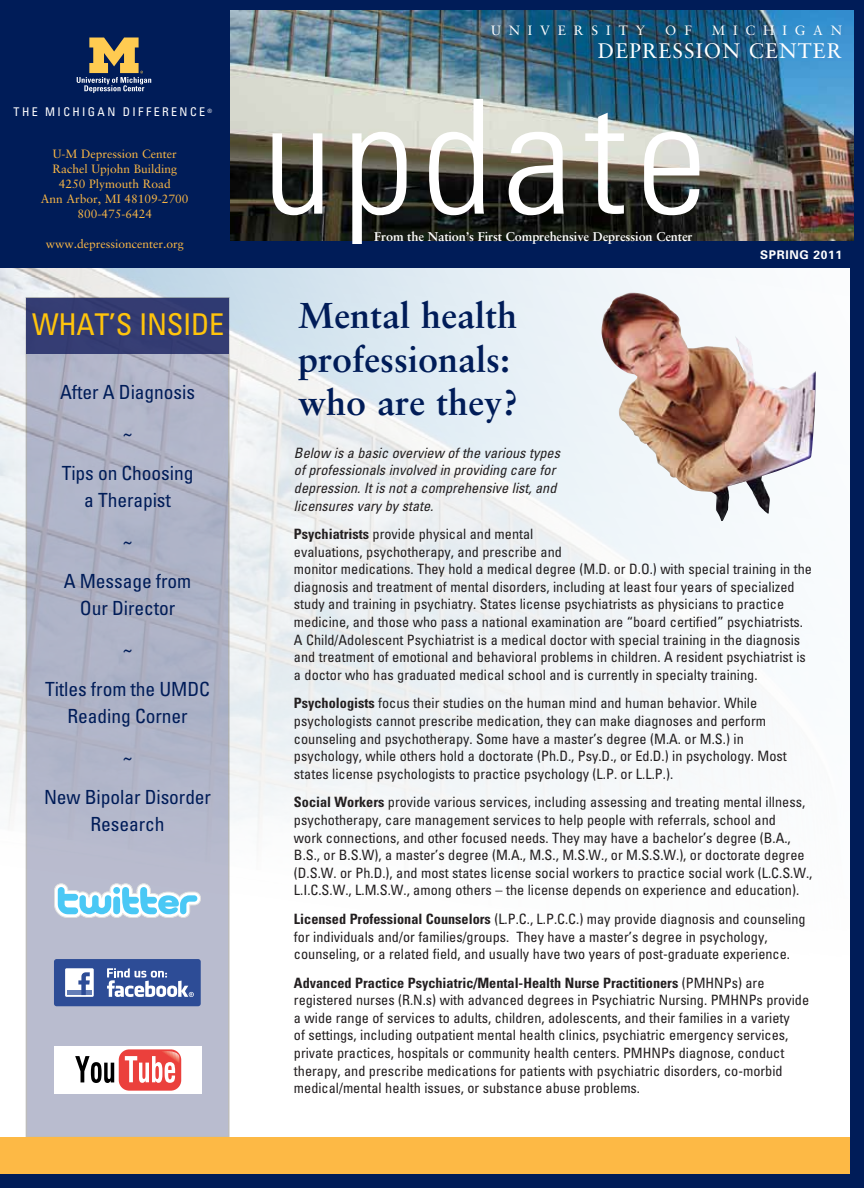
<style>
.page{position:relative;width:864px;height:1188px;background:#fff}
.page>*{position:absolute;margin:0;border:0;box-sizing:border-box;transform-origin:0 0}
.t1{font:300 condensed 159px "Univers";letter-spacing:.06em;color:#fff}
.t2{font:700 36px/43.2px "Sabon LT Std";color:#001c58}
.t3{font:condensed 30px "Univers";letter-spacing:-.01em;color:#ffc40c}
.t4{font:21px "Sabon LT Std";color:#fff}
.t5{font:condensed 19.5px/40.5px "Univers";letter-spacing:-.005em;color:#001c58;text-align:center}
.t6{font:condensed 14.25px/17.7px "Univers LT Std";color:#231f20}
.t7{font:italic condensed 14.25px/17.7px "Univers LT Std";color:#231f20}
.t8{font:13.5px "Sabon LT Std";color:#fff}
.t9{font:700 12.75px "Sabon LT Std";letter-spacing:-.01em;color:#fff}
.t10{font:12px/15px "Sabon LT Std";color:#fdb945;text-align:center}
.t11{font:condensed 12px "Univers LT Std";letter-spacing:.2em;color:#fff}
.t12{font:700 12px "Univers";letter-spacing:.05em;color:#fff}
.s1{font-weight:700}
</style>
<div class="page">
<img style="left:0;top:267px;width:850px;height:867px">
<div style="left:26px;top:298px;width:203px;height:839px;background:linear-gradient(to bottom,#aaafc2,#babdd0)"></div>
<div style="left:0;top:1137px;width:864px;height:51px;background:#fdb945"></div>
<div style="left:0;top:0;width:864px;height:14px;background:#001c58"></div>
<div style="left:850px;top:0;width:14px;height:1188px;background:#001c58"></div>
<div style="left:0;top:1174px;width:864px;height:14px;background:#001c58"></div>
<img style="left:231px;top:11px;width:623px;height:230px">
<div style="left:0;top:0;width:230px;height:248px;background:#001c58"></div>
<svg style="left:77px;top:37px;width:74px;height:56px"></svg>
<div style="left:0;top:241px;width:854px;height:26px;background:#001c58"></div>
<div style="left:26px;top:298px;width:203px;height:56px;background:#353c72"></div>
<div style="left:54px;top:959px;width:147px;height:47px;background:#2d4c96;border-radius:3px"></div>
<div style="left:65px;top:968px;width:29px;height:29px;background:#fff"></div>
<hr style="left:67px;top:991px;width:25px;height:4px;background:#647eb7">
<svg style="left:78px;top:972px;width:12px;height:23px"></svg>
<svg style="left:107px;top:968px;width:87px;height:29px"></svg>
<div style="left:54px;top:1046px;width:147px;height:48px;background:#fff"></div>
<div style="left:119px;top:1049px;width:62px;height:42px;background:#eb403c;border-radius:10px"></div>
<svg style="left:75px;top:1056px;width:39px;height:27px"></svg>
<svg style="left:125px;top:1051px;width:54px;height:32px"></svg>
<svg style="left:54px;top:884px;width:147px;height:34px"></svg>
<img style="left:601px;top:293px;width:215px;height:228px">
<p class="t11" style="left:14px;top:104px;width:200px">THE MICHIGAN DIFFERENCE <sup>®</sup></p>
<p class="t10" style="left:41px;top:146px;width:149px">U-M Depression Center<br>Rachel Upjohn Building<br>4250 Plymouth Road<br>Ann Arbor, MI 48109-2700<br>800-475-6424</p>
<p class="t10" style="left:46px;top:236px;width:140px">www.depressioncenter.org</p>
<h3 class="t3" style="left:32px;top:305px;width:194px">WHAT’S INSIDE</h3>
<h3 class="t5" style="left:60px;top:371px;width:136px">After A Diagnosis ~<br>Tips on Choosing</h3>
<h3 class="t5" style="left:64px;top:479px;width:129px">a Therapist<br>~<br>A Message from</h3>
<h3 class="t5" style="left:45px;top:587px;width:166px">Our Director<br>~<br>Titles from the UMDC</h3>
<h3 class="t5" style="left:44px;top:695px;width:169px">Reading Corner<br>~<br>New Bipolar Disorder</h3>
<h3 class="t5" style="left:91px;top:803px;width:76px">Research</h3>
<p class="t8" style="left:491px;top:22px;width:34px">U niversit</p>
<p class="t8" style="left:636px;top:22px;width:11px">y</p>
<p class="t8" style="left:665px;top:22px;width:14px">of</p>
<p class="t8" style="left:712px;top:22px;width:36px">M ichi</p>
<p class="t8" style="left:795px;top:22px;width:34px">g an</p>
<h3 class="t4" style="left:598px;top:38px;width:33px">Depression</h3>
<h3 class="t4" style="left:749px;top:38px;width:33px">Center</h3>
<p class="t8" style="left:509px;top:22px;width:16px">i</p>
<p class="t8" style="left:733px;top:22px;width:15px">i</p>
<h3 class="t4" style="left:615px;top:38px;width:15px">es</h3>
<h3 class="t4" style="left:765px;top:38px;width:11px">e</h3>
<h1 class="t1" style="left:262px;top:62px;width:446px">update</h1>
<p class="t9" style="left:374px;top:228px;width:320px">From the Nation’s First Comprehensive Depression Center</p>
<h2 class="t2" style="left:298px;top:293px;width:222px">Mental health professionals: who are they?</h2>
<p class="t12" style="left:760px;top:247px;width:9px">SPRING</p>
<p class="t12" style="left:760px;top:247px;width:83px">SPRING 2011</p>
<p class="t12" style="left:828px;top:247px;width:15px">09</p>
<p class="t7" style="left:294px;top:444px;width:268px">Below is a basic overview of the various types of professionals involved in providing care for depression. It is not a comprehensive list, and licensures vary by state.</p>
<p class="t6" style="left:294px;top:525px;width:520px"><span class="s1">Psychiatrists</span> provide physical and mental<br>evaluations, psychotherapy, and prescribe and<br>monitor medications. They hold a medical degree (M.D. or D.O.) with special training in the diagnosis and treatment of mental disorders, including at least four years of specialized study and training in psychiatry. States license psychiatrists as physicians to practice medicine, and those who pass a national examination are “board certified” psychiatrists.<br>A Child/Adolescent Psychiatrist is a medical doctor with special training in the diagnosis and treatment of emotional and behavioral problems in children. A resident psychiatrist is a doctor who has graduated medical school and is currently in specialty training.</p>
<p class="t6" style="left:294px;top:694px;width:494px"><span class="s1">Psychologists</span> focus their studies on the human mind and human behavior. While psychologists cannot prescribe medication, they can make diagnoses and perform counseling and psychotherapy. Some have a master’s degree (M.A. or M.S.) in psychology, while others hold a doctorate (Ph.D., Psy.D., or Ed.D.) in psychology. Most states license psychologists to practice psychology (L.P. or L.L.P.).</p>
<p class="t6" style="left:294px;top:793px;width:520px"><span class="s1">Social Workers</span> provide various services, including assessing and treating mental illness, psychotherapy, care management services to help people with referrals, school and<br>work connections, and other focused needs. They may have a bachelor’s degree (B.A., B.S., or B.S.W), a master’s degree (M.A., M.S., M.S.W., or M.S.S.W.), or doctorate degree (D.S.W. or Ph.D.), and most states license social workers to practice social work (L.C.S.W., L.I.C.S.W., L.M.S.W., among others – the license depends on experience and education).</p>
<p class="t6" style="left:294px;top:910px;width:513px"><span class="s1">Licensed Professional Counselors</span> (L.P.C., L.P.C.C.) may provide diagnosis and counseling for individuals and/or families/groups. They have a master’s degree in psychology, counseling, or a related field, and usually have two years of post-graduate experience.</p>
<p class="t6" style="left:294px;top:973px;width:517px"><span class="s1">Advanced Practice Psychiatric/Mental-Health Nurse Practitioners</span> (PMHNPs) are registered nurses (R.N.s) with advanced degrees in Psychiatric Nursing. PMHNPs provide a wide range of services to adults, children, adolescents, and their families in a variety<br>of settings, including outpatient mental health clinics, psychiatric emergency services, private practices, hospitals or community health centers. PMHNPs diagnose, conduct therapy, and prescribe medications for patients with psychiatric disorders, co-morbid medical/mental health issues, or substance abuse problems.</p>
</div>
